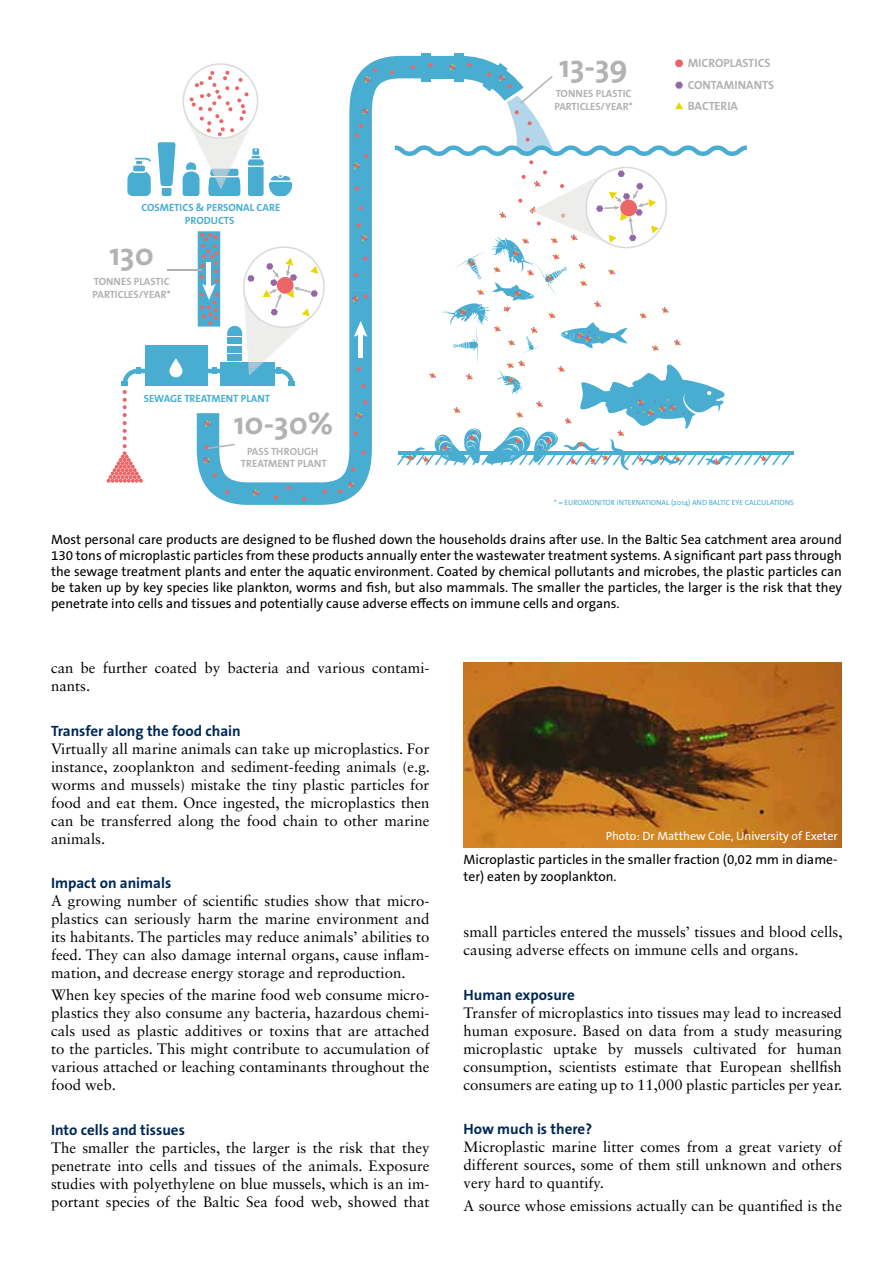
<style>
.page{position:relative;width:893px;height:1263px;background:#fff}
.page>*{position:absolute;margin:0;border:0;box-sizing:border-box;transform-origin:0 0}
.t1{font:700 31.5px "The Sans";color:#b3b2b2}
.t2{font:15px/18px "Sabon LT Std";color:#000;text-align:justify}
.t3{font:700 15px "The Sans B W7";color:#002856}
.t4{font:13.5px/16.2px "The Sans B W5 Plain";color:#000;text-align:justify}
.t5{font:12px "The Sans B W5 Plain";color:#fff}
.t6{font:700 12px/21.3px "The Sans";color:#b3b2b2}
.t7{font:700 10.5px/12.6px "The Sans";color:#b3b2b2}
.t8{font:700 10.5px/12.6px "The Sans";color:#49add2;text-align:center}
.t9{font:7.5px "The Sans";color:#49add2}
</style>
<div class="page">
<div style="left:421px;top:53px;width:10px;height:29px;background:#49add2"></div>
<div style="left:455px;top:53px;width:9px;height:29px;background:#49add2"></div>
<hr style="left:398px;top:451px;width:395px;height:3px;background:#49add2">
<svg style="left:106px;top:56px;width:685px;height:449px"></svg>
<img style="left:463px;top:663px;width:379px;height:184px">
<p class="t8" style="left:141px;top:201px;width:140px">COSMETICS &amp; PERSONAL CARE<br>PRODUCTS</p>
<h1 class="t1" style="left:109px;top:228px;width:46px">130</h1>
<p class="t7" style="left:93px;top:275px;width:80px">TONNES PLASTIC<br>PARTICLES/YEAR*</p>
<p class="t8" style="left:144px;top:392px;width:128px">SEWAGE TREATMENT PLANT</p>
<h1 class="t1" style="left:234px;top:397px;width:101px">10-30%</h1>
<p class="t7" style="left:241px;top:444px;width:87px;text-align:center">PASS THROUGH<br>TREATMENT PLANT</p>
<h1 class="t1" style="left:559px;top:40px;width:70px">13-39</h1>
<p class="t7" style="left:554px;top:87px;width:80px">TONNES PLASTIC<br>PARTICLES/YEAR*</p>
<p class="t6" style="left:688px;top:52px;width:88px">MICROPLASTICS<br>CONTAMINANTS<br>BACTERIA</p>
<p class="t9" style="left:554px;top:496px;width:241px">* = EUROMONITOR INTERNATIONAL (2014) AND BALTIC EYE CALCULATIONS</p>
<p class="t4" style="left:51px;top:531px;width:792px">Most personal care products are designed to be flushed down the households drains after use. In the Baltic Sea catchment area around 130 tons of microplastic particles from these products annually enter the wastewater treatment systems. A significant part pass through the sewage treatment plants and enter the aquatic environment. Coated by chemical pollutants and microbes, the plastic particles can be taken up by key species like plankton, worms and fish, but also mammals. The smaller the particles, the larger is the risk that they penetrate into cells and tissues and potentially cause adverse effects on immune cells and organs.</p>
<p class="t2" style="left:51px;top:659px;width:380px">can be further coated by bacteria and various contami&shy;nants.</p>
<p class="t3" style="left:51px;top:721px;width:191px">Transfer along the food chain</p>
<p class="t2" style="left:51px;top:739px;width:381px">Virtually all marine animals can take up microplastics. For instance, zooplankton and sediment-feeding animals (e.g. worms and mussels) mistake the tiny plastic particles for food and eat them. Once ingested, the microplastics then can be transferred along the food chain to other marine animals.</p>
<p class="t3" style="left:51px;top:873px;width:122px">Impact on animals</p>
<p class="t2" style="left:51px;top:892px;width:380px">A growing number of scientific studies show that micro&shy;plastics can seriously harm the marine environment and its habitants. The particles may reduce animals’ abilities to feed. They can also damage internal organs, cause inflam&shy;mation, and decrease energy storage and reproduction.</p>
<p class="t2" style="left:51px;top:986px;width:380px">When key species of the marine food web consume micro&shy;plastics they also consume any bacteria, hazardous chemi&shy;cals used as plastic additives or toxins that are attached to the particles. This might contribute to accumulation of various attached or leaching contaminants throughout the food web.</p>
<p class="t3" style="left:51px;top:1120px;width:135px">Into cells and tissues</p>
<p class="t2" style="left:51px;top:1138px;width:380px">The smaller the particles, the larger is the risk that they penetrate into cells and tissues of the animals. Exposure studies with polyethylene on blue mussels, which is an im&shy;portant species of the Baltic Sea food web, showed that</p>
<p class="t5" style="left:606px;top:828px;width:233px">Photo: Dr Matthew Cole, University of Exeter</p>
<p class="t4" style="left:463px;top:852px;width:375px">Microplastic particles in the smaller fraction (0,02 mm in diame&shy;ter) eaten by zooplankton.</p>
<p class="t2" style="left:463px;top:923px;width:380px">small particles entered the mussels’ tissues and blood cells, causing adverse effects on immune cells and organs.</p>
<p class="t3" style="left:463px;top:985px;width:113px">Human exposure</p>
<p class="t2" style="left:463px;top:1003px;width:380px">Transfer of microplastics into tissues may lead to increased human exposure. Based on data from a study measuring microplastic uptake by mussels cultivated for human consumption, scientists estimate that European shellfish consumers are eating up to 11,000 plastic particles per year.</p>
<p class="t3" style="left:463px;top:1120px;width:130px">How much is there?</p>
<p class="t2" style="left:463px;top:1138px;width:380px">Microplastic marine litter comes from a great variety of different sources, some of them still unknown and others very hard to quantify.</p>
<p class="t2" style="left:463px;top:1196px;width:380px">A source whose emissions actually can be quantified is the</p>
</div>
